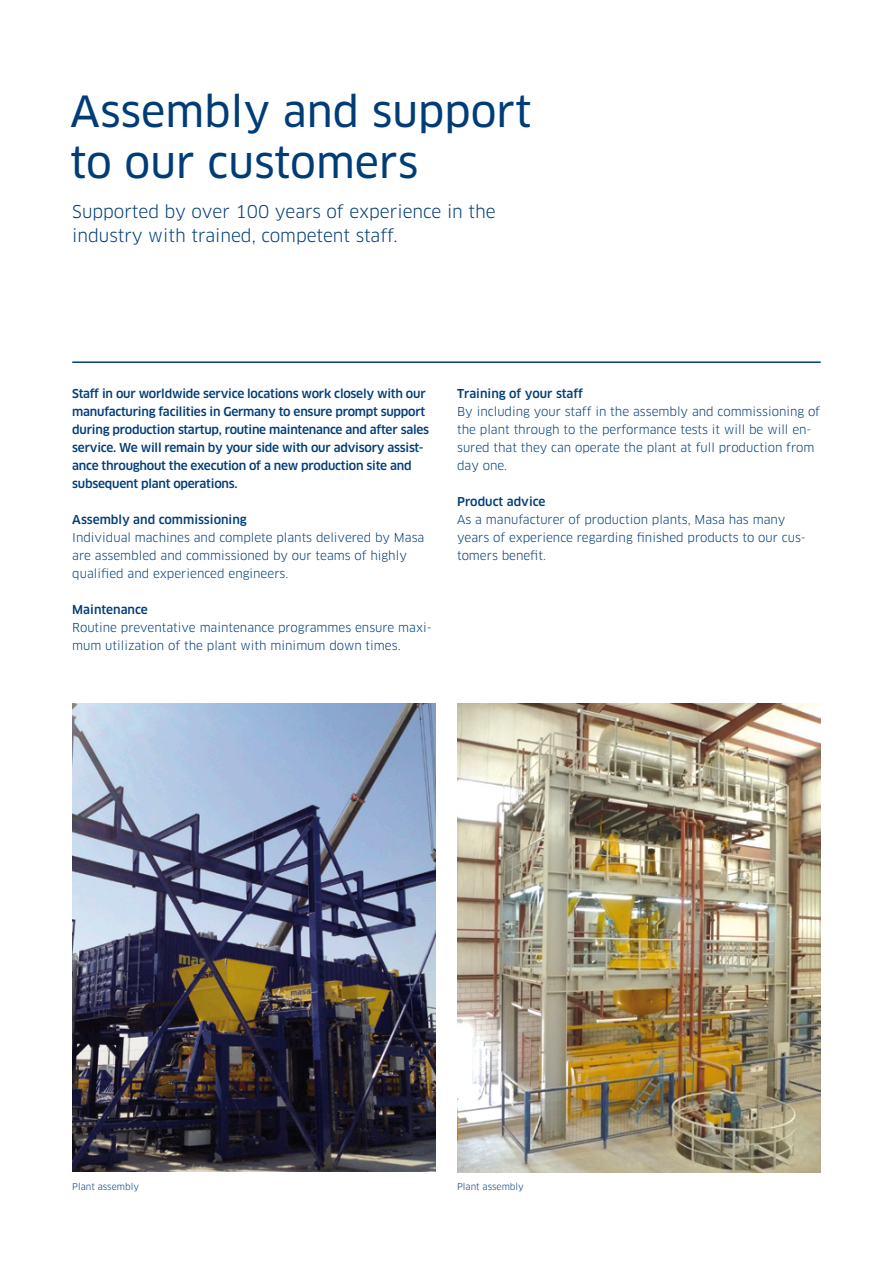
<style>
.page{position:relative;width:893px;height:1263px;background:#fff}
.page>*{position:absolute;margin:0;border:0;box-sizing:border-box;transform-origin:0 0}
.t1{font:42px/51px "Clan Pro News";color:#003d78}
.t2{font:17.25px/24px "Clan Pro";color:#003d78}
.t3{font:12px/18px "Clan Pro";color:#003d78}
.t4{font:500 12px/18px "Clan Pro";letter-spacing:-.02em;color:#003d78}
.t5{font:500 12px "Clan Pro";color:#003d78}
.t6{font:9px "Clan Pro";color:#003d78}
</style>
<div class="page">
<hr style="left:72px;top:361px;width:749px;height:2px;background:#003d78">
<img style="left:457px;top:704px;width:364px;height:469px">
<img style="left:72px;top:704px;width:364px;height:467px">
<h1 class="t1" style="left:70px;top:86px;width:463px">Assembly and support to our customers</h1>
<h2 class="t2" style="left:72px;top:199px;width:425px">Supported by over 100 years of experience in the industry with trained, competent staff.</h2>
<p class="t4" style="left:72px;top:384px;width:358px">Staff in our worldwide service locations work closely with our manufacturing facilities in Germany to ensure prompt support during production startup, routine maintenance and after sales service. We will remain by your side with our advisory assist&shy;ance throughout the execution of a new production site and subsequent plant operations.</p>
<p class="t5" style="left:72px;top:512px;width:176px">Assembly and commissioning</p>
<p class="t3" style="left:72px;top:528px;width:354px">Individual machines and complete plants delivered by Masa are assembled and commissioned by our teams of highly qualified and experienced engineers.</p>
<p class="t5" style="left:72px;top:602px;width:77px">Maintenance</p>
<p class="t3" style="left:72px;top:618px;width:361px">Routine preventative maintenance programmes ensure maxi&shy;mum utilization of the plant with minimum down times.</p>
<p class="t5" style="left:457px;top:386px;width:127px">Training of your staff</p>
<p class="t3" style="left:457px;top:402px;width:364px">By including your staff in the assembly and commissioning of the plant through to the performance tests it will be will en&shy;sured that they can operate the plant at full production from day one.</p>
<p class="t5" style="left:457px;top:494px;width:90px">Product advice</p>
<p class="t3" style="left:457px;top:510px;width:350px">As a manufacturer of production plants, Masa has many years of experience regarding finished products to our cus&shy;tomers benefit.</p>
<p class="t6" style="left:72px;top:1181px;width:68px">Plant assembly</p>
<p class="t6" style="left:457px;top:1181px;width:68px">Plant assembly</p>
</div>
